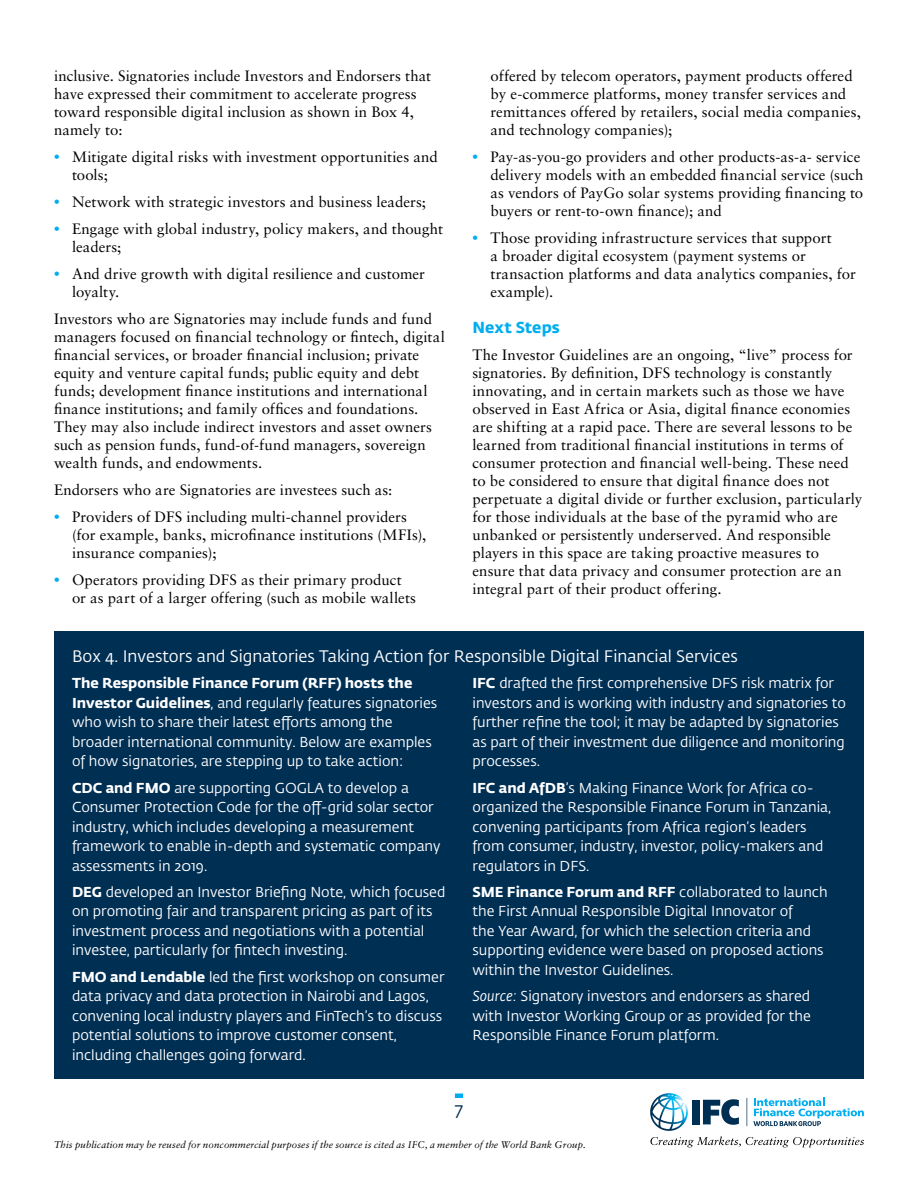
<style>
.page{position:relative;width:918px;height:1188px;background:#fff}
.page>*{position:absolute;margin:0;border:0;box-sizing:border-box;transform-origin:0 0}
.t1{font:18px "Fedra Sans Std";color:#002f54}
.t2{font:16.5px "Fedra Sans Std";color:#fff}
.t3{font:700 15.75px "Fedra Sans Std";letter-spacing:.005em;color:#00aeef}
.t4{font:15px/18px "Sabon LT Std";letter-spacing:.005em;color:#000}
.t5{font:14.25px/19.5px "Fedra Sans Std";color:#fff}
.t6{font:italic 9.75px "Sabon LT Std";letter-spacing:.01em;color:#000}
.s1{font-family:"Fedra Sans Std";font-weight:700;color:#00aeef}
.s2{font-weight:700}
.s3{font-style:italic}
</style>
<div class="page">
<svg style="left:650px;top:1093px;width:214px;height:55px"></svg>
<svg style="left:455px;top:1094px;width:8px;height:4px"></svg>
<div style="left:54px;top:631px;width:810px;height:448px;background:#002f54"></div>
<p class="t4" style="left:54px;top:67px;width:379px">inclusive. Signatories include Investors and Endorsers that have expressed their commitment to accelerate progress toward responsible digital inclusion as shown in Box 4, namely to:</p>
<p class="t4" style="left:72px;top:148px;width:367px;text-indent:-18px"><span class="s1">•</span> Mitigate digital risks with investment opportunities and tools;</p>
<p class="t4" style="left:54px;top:193px;width:374px"><span class="s1">•</span> Network with strategic investors and business leaders;</p>
<p class="t4" style="left:72px;top:220px;width:373px;text-indent:-18px"><span class="s1">•</span> Engage with global industry, policy makers, and thought leaders;</p>
<p class="t4" style="left:72px;top:265px;width:355px;text-indent:-18px"><span class="s1">•</span> And drive growth with digital resilience and customer loyalty.</p>
<p class="t4" style="left:54px;top:310px;width:392px">Investors who are Signatories may include funds and fund managers focused on financial technology or fintech, digital financial services, or broader financial inclusion; private equity and venture capital funds; public equity and debt funds; development finance institutions and international finance institutions; and family offices and foundations.<br>They may also include indirect investors and asset owners such as pension funds, fund-of-fund managers, sovereign wealth funds, and endowments.</p>
<p class="t4" style="left:54px;top:481px;width:340px">Endorsers who are Signatories are investees such as:</p>
<p class="t4" style="left:72px;top:508px;width:356px;text-indent:-18px"><span class="s1">•</span> Providers of DFS including multi-channel providers (for example, banks, microfinance institutions (MFIs), insurance companies);</p>
<p class="t4" style="left:72px;top:571px;width:346px;text-indent:-18px"><span class="s1">•</span> Operators providing DFS as their primary product or as part of a larger offering (such as mobile wallets</p>
<p class="t4" style="left:490px;top:67px;width:372px">offered by telecom operators, payment products offered by e-commerce platforms, money transfer services and remittances offered by retailers, social media companies, and technology companies);</p>
<p class="t4" style="left:490px;top:148px;width:374px;text-indent:-18px"><span class="s1">•</span> Pay-as-you-go providers and other products-as-a- service delivery models with an embedded financial service (such as vendors of PayGo solar systems providing financing to buyers or rent-to-own finance); and</p>
<p class="t4" style="left:490px;top:229px;width:367px;text-indent:-18px"><span class="s1">•</span> Those providing infrastructure services that support<br>a broader digital ecosystem (payment systems or transaction platforms and data analytics companies, for example).</p>
<p class="t3" style="left:472px;top:317px;width:89px">Next Steps</p>
<p class="t4" style="left:472px;top:346px;width:391px">The Investor Guidelines are an ongoing, “live” process for signatories. By definition, DFS technology is constantly innovating, and in certain markets such as those we have observed in East Africa or Asia, digital finance economies are shifting at a rapid pace. There are several lessons to be learned from traditional financial institutions in terms of consumer protection and financial well-being. These need to be considered to ensure that digital finance does not perpetuate a digital divide or further exclusion, particularly for those individuals at the base of the pyramid who are unbanked or persistently underserved. And responsible players in this space are taking proactive measures to ensure that data privacy and consumer protection are an integral part of their product offering.</p>
<p class="t2" style="left:72px;top:646px;width:667px">Box 4. Investors and Signatories Taking Action for Responsible Digital Financial Services</p>
<p class="t5" style="left:72px;top:674px;width:367px"><span class="s2">The Responsible Finance Forum (RFF) hosts the Investor Guidelines</span>, and regularly features signatories who wish to share their latest efforts among the broader international community. Below are examples of how signatories, are stepping up to take action:</p>
<p class="t5" style="left:72px;top:778px;width:370px"><span class="s2">CDC and FMO</span> are supporting GOGLA to develop a Consumer Protection Code for the off-grid solar sector industry, which includes developing a measurement framework to enable in-depth and systematic company assessments in 2019.</p>
<p class="t5" style="left:72px;top:882px;width:375px"><span class="s2">DEG</span> developed an Investor Briefing Note, which focused on promoting fair and transparent pricing as part of its investment process and negotiations with a potential investee, particularly for fintech investing.</p>
<p class="t5" style="left:72px;top:967px;width:374px"><span class="s2">FMO and Lendable</span> led the first workshop on consumer data privacy and data protection in Nairobi and Lagos, convening local industry players and FinTech’s to discuss potential solutions to improve customer consent, including challenges going forward.</p>
<p class="t5" style="left:472px;top:674px;width:375px"><span class="s2">IFC</span> drafted the first comprehensive DFS risk matrix for investors and is working with industry and signatories to further refine the tool; it may be adapted by signatories as part of their investment due diligence and monitoring processes.</p>
<p class="t5" style="left:472px;top:778px;width:360px"><span class="s2">IFC and AfDB</span>’s Making Finance Work for Africa co&shy;organized the Responsible Finance Forum in Tanzania, convening participants from Africa region’s leaders from consumer, industry, investor, policy-makers and regulators in DFS.</p>
<p class="t5" style="left:472px;top:882px;width:357px"><span class="s2">SME Finance Forum and RFF</span> collaborated to launch the First Annual Responsible Digital Innovator of<br>the Year Award, for which the selection criteria and supporting evidence were based on proposed actions within the Investor Guidelines.</p>
<p class="t5" style="left:472px;top:987px;width:340px;text-align:justify"><span class="s3">Source:</span> Signatory investors and endorsers as shared with Investor Working Group or as provided for the Responsible Finance Forum platform.</p>
<p class="t1" style="left:455px;top:1101px;width:10px">7</p>
<p class="t6" style="left:54px;top:1138px;width:533px">This publication may be reused for noncommercial purposes if the source is cited as IFC, a member of the World Bank Group.</p>
</div>
